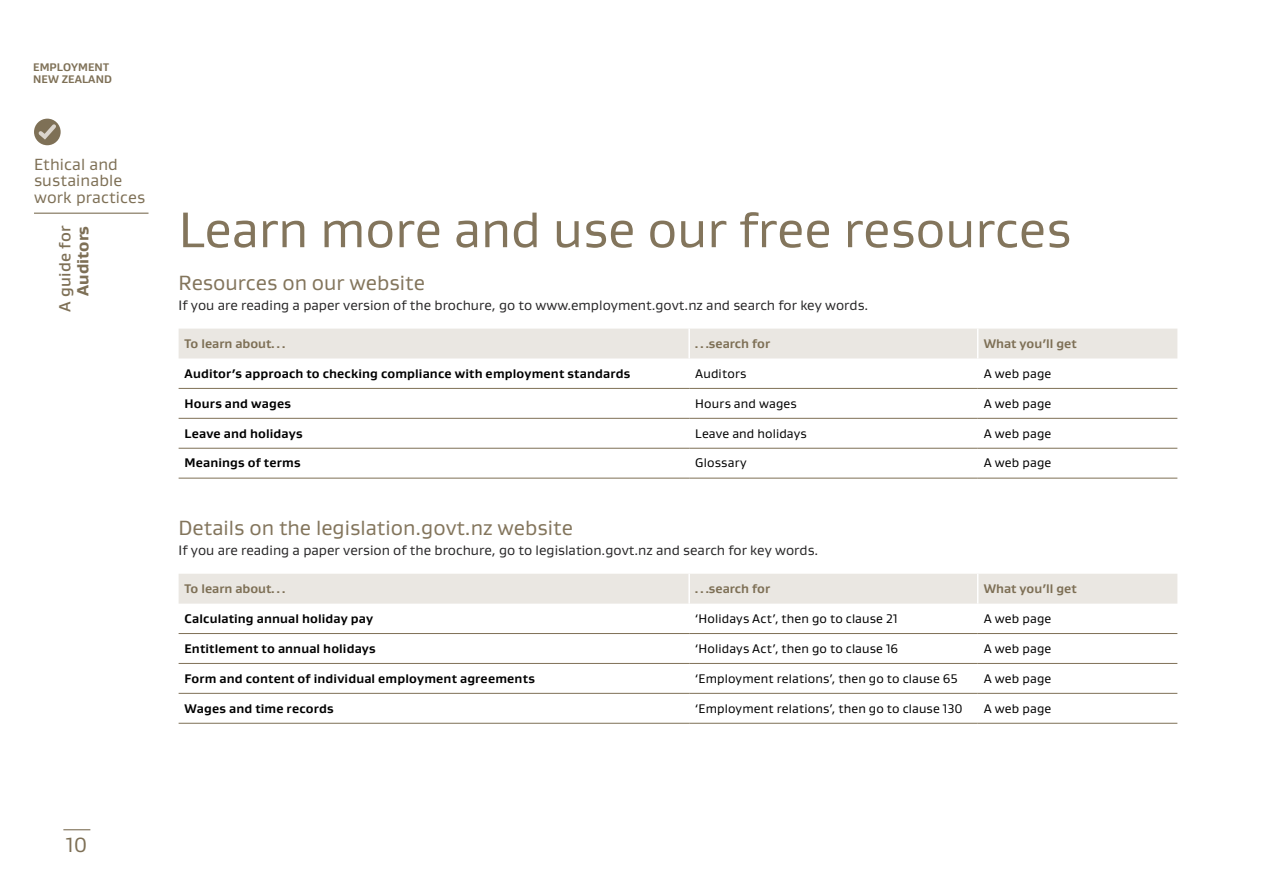
<style>
.page{position:relative;width:1263px;height:893px;background:#fff}
.page>*{position:absolute;margin:0;border:0;box-sizing:border-box;transform-origin:0 0}
.t1{font:51px "Gustan";color:#83755c}
.t2{font:21px "Gustan";color:#83755c}
.t3{font:21px "Gustan";color:#7e7056}
.t4{font:16.5px/16.5px "Gustan";letter-spacing:.01em;color:#7e7056}
.t5{font:500 16.5px "Gustan";letter-spacing:.01em;color:#7e7056}
.t6{font:800 16.5px "Gustan";color:#7e7056}
.t7{font:13.95px "Gustan";color:#292829}
.t8{font:12.75px "Gustan";letter-spacing:.01em;color:#000}
.t9{font:700 12.75px "Gustan";letter-spacing:.01em;color:#000}
.t10{font:700 12.75px "Gustan";color:#7e7056}
.t11{font:700 11.25px/11.2px "Gustan";letter-spacing:.01em;color:#7e7056}
</style>
<div class="page">
<div style="left:34px;top:119px;width:27px;height:26px;background:#7e7056;border-radius:50%"></div>
<svg style="left:35px;top:121px;width:25px;height:21px"></svg>
<hr style="left:34px;top:213px;width:115px;height:1px;background:#7e7056">
<svg style="left:63px;top:829px;width:27px;height:1px"></svg>
<div style="left:179px;top:329px;width:998px;height:29px;background:#eae7e2"></div>
<hr style="left:179px;top:388px;width:510px;height:1px;background:#7e7056">
<hr style="left:689px;top:388px;width:289px;height:1px;background:#7e7056">
<hr style="left:978px;top:388px;width:199px;height:1px;background:#7e7056">
<hr style="left:179px;top:418px;width:510px;height:1px;background:#7e7056">
<hr style="left:689px;top:418px;width:289px;height:1px;background:#7e7056">
<hr style="left:978px;top:418px;width:199px;height:1px;background:#7e7056">
<hr style="left:179px;top:448px;width:510px;height:1px;background:#7e7056">
<hr style="left:689px;top:448px;width:289px;height:1px;background:#7e7056">
<hr style="left:978px;top:448px;width:199px;height:1px;background:#7e7056">
<hr style="left:179px;top:478px;width:510px;height:1px;background:#7e7056">
<hr style="left:689px;top:478px;width:289px;height:1px;background:#7e7056">
<hr style="left:978px;top:478px;width:199px;height:1px;background:#7e7056">
<div style="left:179px;top:574px;width:998px;height:30px;background:#eae7e2"></div>
<hr style="left:688px;top:574px;width:2px;height:30px;background:#fff">
<hr style="left:977px;top:574px;width:1px;height:30px;background:#fff">
<hr style="left:179px;top:633px;width:510px;height:1px;background:#7e7056">
<hr style="left:689px;top:633px;width:289px;height:1px;background:#7e7056">
<hr style="left:978px;top:633px;width:199px;height:1px;background:#7e7056">
<hr style="left:179px;top:663px;width:510px;height:1px;background:#7e7056">
<hr style="left:689px;top:663px;width:289px;height:1px;background:#7e7056">
<hr style="left:978px;top:663px;width:199px;height:1px;background:#7e7056">
<hr style="left:179px;top:693px;width:510px;height:1px;background:#7e7056">
<hr style="left:689px;top:693px;width:289px;height:1px;background:#7e7056">
<hr style="left:978px;top:693px;width:199px;height:1px;background:#7e7056">
<hr style="left:179px;top:723px;width:510px;height:1px;background:#7e7056">
<hr style="left:689px;top:723px;width:289px;height:1px;background:#7e7056">
<hr style="left:978px;top:723px;width:199px;height:1px;background:#7e7056">
<p class="t11" style="left:33px;top:62px;width:80px">EMPLOYMENT<br>NEW ZEALAND</p>
<p class="t4" style="left:34px;top:156px;width:113px">Ethical and sustainable work practices</p>
<p class="t5" style="left:54px;top:312px;width:88px;rotate:-90deg">A guide for</p>
<p class="t6" style="left:72px;top:296px;width:71px;rotate:-90deg">Auditors</p>
<h1 class="t1" style="left:179px;top:197px;width:894px">Learn more and use our free resources</h1>
<h2 class="t2" style="left:179px;top:269px;width:248px">Resources on our website</h2>
<p class="t7" style="left:179px;top:296px;width:691px">If you are reading a paper version of the brochure, go to www.employment.govt.nz and search for key words.</p>
<p class="t10" style="left:185px;top:335px;width:102px">To learn about…</p>
<p class="t10" style="left:695px;top:335px;width:76px">…search for</p>
<p class="t10" style="left:984px;top:335px;width:95px">What you’ll get</p>
<p class="t9" style="left:185px;top:365px;width:447px">Auditor’s approach to checking compliance with employment standards</p>
<p class="t8" style="left:695px;top:365px;width:53px">Auditors</p>
<p class="t8" style="left:984px;top:365px;width:69px">A web page</p>
<p class="t9" style="left:185px;top:395px;width:108px">Hours and wages</p>
<p class="t8" style="left:695px;top:395px;width:103px">Hours and wages</p>
<p class="t8" style="left:984px;top:395px;width:69px">A web page</p>
<p class="t9" style="left:185px;top:425px;width:119px">Leave and holidays</p>
<p class="t8" style="left:695px;top:425px;width:113px">Leave and holidays</p>
<p class="t8" style="left:984px;top:425px;width:69px">A web page</p>
<p class="t9" style="left:185px;top:455px;width:117px">Meanings of terms</p>
<p class="t8" style="left:695px;top:455px;width:53px">Glossary</p>
<p class="t8" style="left:984px;top:455px;width:69px">A web page</p>
<h2 class="t2" style="left:179px;top:515px;width:396px">Details on the legislation.govt.nz website</h2>
<p class="t7" style="left:179px;top:541px;width:641px">If you are reading a paper version of the brochure, go to legislation.govt.nz and search for key words.</p>
<p class="t10" style="left:185px;top:580px;width:102px">To learn about…</p>
<p class="t10" style="left:695px;top:580px;width:76px">…search for</p>
<p class="t10" style="left:984px;top:580px;width:95px">What you’ll get</p>
<p class="t9" style="left:185px;top:610px;width:190px">Calculating annual holiday pay</p>
<p class="t8" style="left:695px;top:610px;width:204px">‘Holidays Act’, then go to clause 21</p>
<p class="t8" style="left:984px;top:610px;width:69px">A web page</p>
<p class="t9" style="left:185px;top:640px;width:193px">Entitlement to annual holidays</p>
<p class="t8" style="left:695px;top:640px;width:205px">‘Holidays Act’, then go to clause 16</p>
<p class="t8" style="left:984px;top:640px;width:69px">A web page</p>
<p class="t9" style="left:185px;top:670px;width:352px">Form and content of individual employment agreements</p>
<p class="t8" style="left:695px;top:670px;width:264px">‘Employment relations’, then go to clause 65</p>
<p class="t8" style="left:984px;top:670px;width:69px">A web page</p>
<p class="t9" style="left:185px;top:700px;width:151px">Wages and time records</p>
<p class="t8" style="left:695px;top:700px;width:269px">‘Employment relations’, then go to clause 130</p>
<p class="t8" style="left:984px;top:700px;width:69px">A web page</p>
<h2 class="t3" style="left:66px;top:831px;width:23px">10</h2>
</div>
